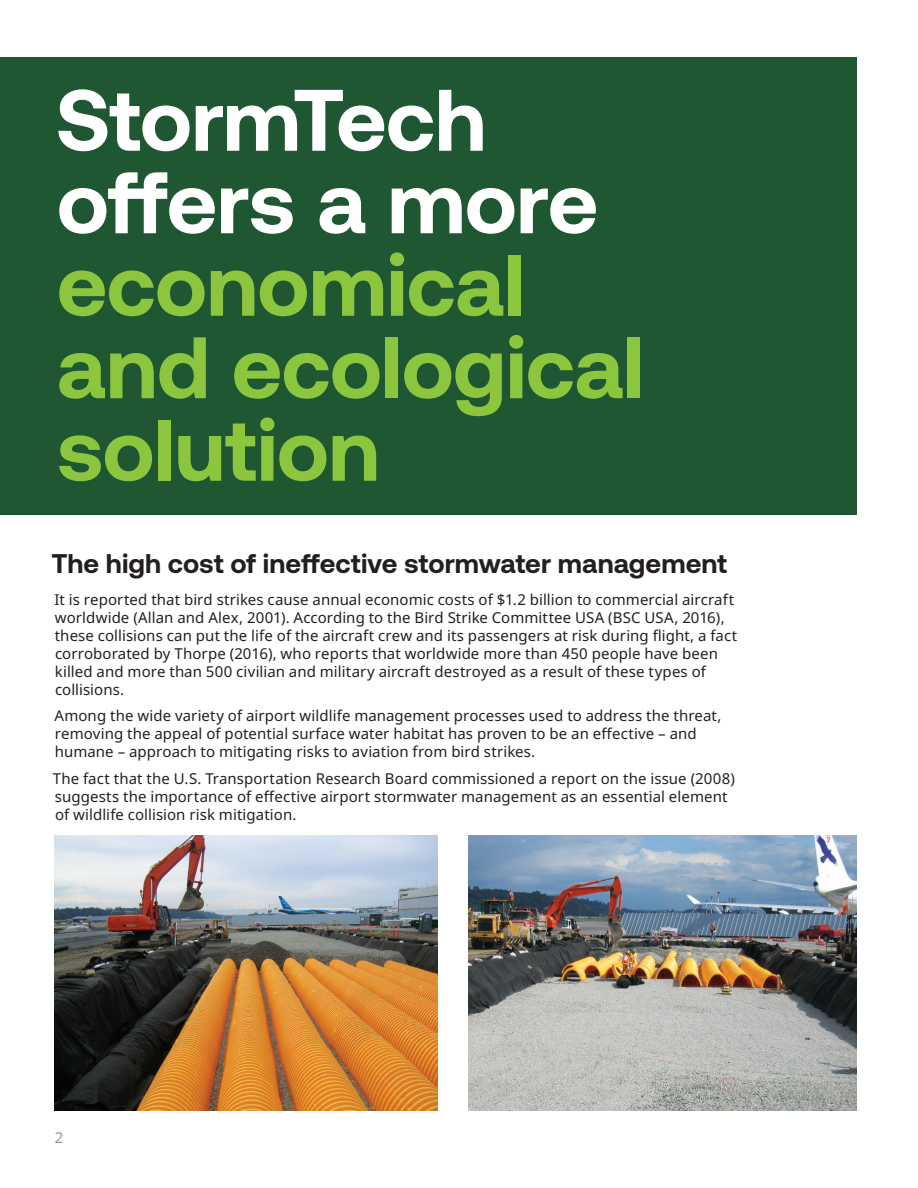
<style>
.page{position:relative;width:918px;height:1188px;background:#fff}
.page>*{position:absolute;margin:0;border:0;box-sizing:border-box;transform-origin:0 0}
.ADS_Body_Justified{font:700 87px/82.5px "Aeonik";letter-spacing:-.005em;color:#8bc63e}
.ADS_Body_Justified-2{font:700 27px "Aeonik";letter-spacing:.005em;color:#231f20}
.ADS_Body{font:15px/18px "Noto Sans";letter-spacing:.005em;color:#231f20}
.t1{font:15px "Noto Sans";color:#939598}
.s1{color:#fff}
</style>
<div class="page">
<div style="left:0;top:57px;width:857px;height:457px;background:#1e5732"></div>
<img style="left:55px;top:835px;width:382px;height:276px">
<img style="left:469px;top:835px;width:388px;height:276px">
<p class="ADS_Body_Justified" style="left:56px;top:78px;width:590px"><span class="s1">StormTech offers a more </span>economical and ecological solution</p>
<p class="ADS_Body_Justified-2" style="left:52px;top:548px;width:677px">The high cost of ineffective stormwater management</p>
<p class="ADS_Body" style="left:55px;top:591px;width:684px">It is reported that bird strikes cause annual economic costs of $1.2 billion to commercial aircraft worldwide (Allan and Alex, 2001). According to the Bird Strike Committee USA (BSC USA, 2016), these collisions can put the life of the aircraft crew and its passengers at risk during flight, a fact corroborated by Thorpe (2016), who reports that worldwide more than 450 people have been killed and more than 500 civilian and military aircraft destroyed as a result of these types of collisions.</p>
<p class="ADS_Body" style="left:54px;top:707px;width:668px">Among the wide variety of airport wildlife management processes used to address the threat, removing the appeal of potential surface water habitat has proven to be an effective – and humane – approach to mitigating risks to aviation from bird strikes.</p>
<p class="ADS_Body" style="left:53px;top:770px;width:684px">The fact that the U.S. Transportation Research Board commissioned a report on the issue (2008) suggests the importance of effective airport stormwater management as an essential element of wildlife collision risk mitigation.</p>
<p class="t1" style="left:55px;top:1127px;width:10px">2</p>
</div>
